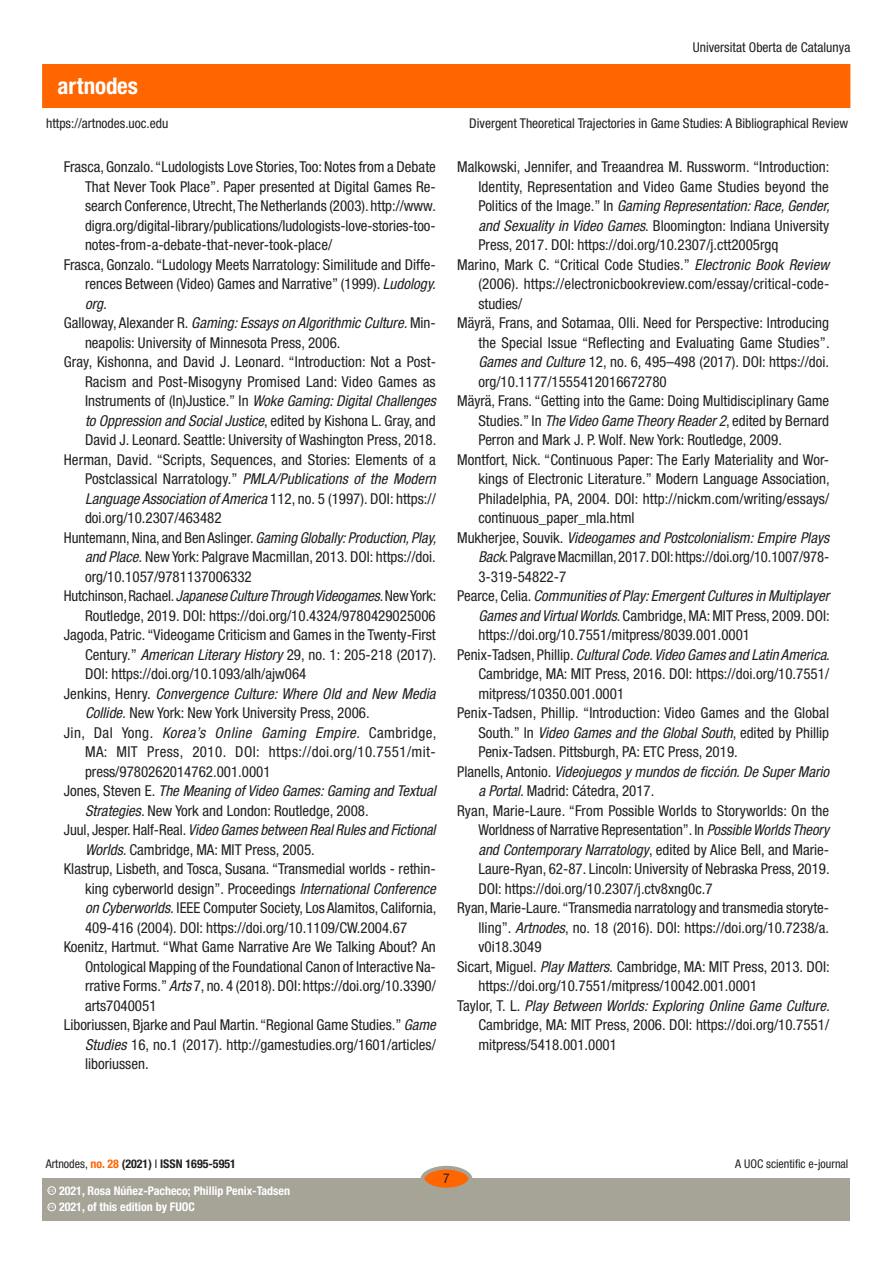
<style>
.page{position:relative;width:893px;height:1263px;background:#fff}
.page>*{position:absolute;margin:0;border:0;box-sizing:border-box;transform-origin:0 0}
.t1{font:700 condensed 22.95px "Helvetica Neue LT Std";color:#fff}
.biblio{font:condensed 15px/19.5px "Helvetica Neue LT Std";color:#231f20;text-align:justify}
.biblio-2{font:italic condensed 15px/19.5px "Helvetica Neue LT Std";color:#231f20}
.titolet{font:condensed 13.5px "Helvetica Neue LT Std";color:#231f20}
.t2{font:700 condensed 12px "Helvetica Neue LT Std";color:#fff}
.t3{font:700 condensed 12px "Helvetica Neue LT Std";color:#231f20}
.t4{font:condensed 12px "Helvetica Neue LT Std";color:#231f20}
.t5{font:600 3.9px "Adobe Caslon Pro";color:#fff}
.s1{font-style:italic}
.s2{font-style:normal}
.s3{font-weight:400}
.s4{color:#f60}
</style>
<div class="page">
<div style="left:43px;top:65px;width:807px;height:42px;background:#f60"></div>
<div style="left:43px;top:1178px;width:807px;height:42px;background:#a6a397"></div>
<div style="left:422px;top:1168px;width:48px;height:21px;background:#f60;border-radius:50%"></div>
<div style="left:421px;top:1166px;width:51px;height:25px;border:4px solid #a6a397;border-radius:50%"></div>
<div style="left:48px;top:1203px;width:8px;height:8px;border:1px solid #fff;border-radius:50%"></div>
<div style="left:48px;top:1186px;width:8px;height:8px;border:1px solid #fff;border-radius:50%"></div>
<p class="t1" style="left:58px;top:72px;width:82px">artnodes</p>
<p class="titolet" style="left:46px;top:115px;width:124px">https://artnodes.uoc.edu</p>
<p class="biblio" style="left:85px;top:157px;width:352px;text-indent:-21px">Frasca, Gonzalo. “Ludologists Love Stories, Too: Notes from a Debate That Never Took Place”. Paper presented at Digital Games Re&shy;search Conference, Utrecht, The Netherlands (2003). http://www. digra.org/digital-library/publications/ludologists-love-stories-too&shy;notes-from-a-debate-that-never-took-place/</p>
<p class="biblio" style="left:85px;top:255px;width:352px;text-indent:-21px">Frasca, Gonzalo. “Ludology Meets Narratology: Similitude and Diffe&shy;rences Between (Video) Games and Narrative” (1999). <span class="s1">Ludology. org.</span></p>
<p class="biblio" style="left:85px;top:313px;width:352px;text-indent:-21px">Galloway, Alexander R. <span class="s1">Gaming: Essays on Algorithmic Culture.</span> Min&shy;neapolis: University of Minnesota Press, 2006.</p>
<p class="biblio" style="left:85px;top:352px;width:353px;text-indent:-21px">Gray, Kishonna, and David J. Leonard. “Introduction: Not a Post-Racism and Post-Misogyny Promised Land: Video Games as Instruments of (In)Justice.” In <span class="s1">Woke Gaming: Digital Challenges to Oppression and Social Justice</span>, edited by Kishona L. Gray, and David J. Leonard. Seattle: University of Washington Press, 2018.</p>
<p class="biblio" style="left:85px;top:450px;width:352px;text-indent:-21px">Herman, David. “Scripts, Sequences, and Stories: Elements of a Postclassical Narratology.” <span class="s1">PMLA/Publications of the Modern Language Association of America</span> 112, no. 5 (1997). DOI: https:// doi.org/10.2307/463482</p>
<p class="biblio" style="left:85px;top:528px;width:353px;text-indent:-21px">Huntemann, Nina, and Ben Aslinger. <span class="s1">Gaming Globally: Production, Play, and Place.</span> New York: Palgrave Macmillan, 2013. DOI: https://doi. org/10.1057/9781137006332</p>
<p class="biblio" style="left:64px;top:586px;width:374px;text-align:right">Hutchinson, Rachael. <span class="s1">Japanese Culture Through Videogames</span>. New York:<br>Routledge, 2019. DOI: https://doi.org/10.4324/9780429025006</p>
<p class="biblio" style="left:85px;top:625px;width:353px;text-indent:-21px">Jagoda, Patric. “Videogame Criticism and Games in the Twenty-First Century.” <span class="s1">American Literary History</span> 29, no. 1: 205-218 (2017).<br>DOI: https://doi.org/10.1093/alh/ajw064</p>
<p class="biblio" style="left:85px;top:684px;width:352px;text-indent:-21px">Jenkins, Henry. <span class="s1">Convergence Culture: Where Old and New Media<br>Collide.</span> New York: New York University Press, 2006.</p>
<p class="biblio" style="left:85px;top:723px;width:353px;text-indent:-21px">Jin, Dal Yong. <span class="s1">Korea’s Online Gaming Empire</span>. Cambridge, MA: MIT Press, 2010. DOI: https://doi.org/10.7551/mit&shy;press/9780262014762.001.0001</p>
<p class="biblio-2" style="left:85px;top:782px;width:352px;text-indent:-21px"><span class="s2">Jones, Steven E.</span> The Meaning of Video Games: Gaming and Textual<br>Strategies. <span class="s2">New York and London: Routledge, 2008.</span></p>
<p class="biblio" style="left:85px;top:820px;width:352px;text-indent:-21px">Juul, Jesper. Half-Real. <span class="s1">Video Games between Real Rules and Fictional<br>Worlds.</span> Cambridge, MA: MIT Press, 2005.</p>
<p class="biblio" style="left:85px;top:859px;width:353px;text-indent:-21px">Klastrup, Lisbeth, and Tosca, Susana. “Transmedial worlds - rethin&shy;king cyberworld design”. Proceedings <span class="s1">International Conference on Cyberworlds.</span> IEEE Computer Society, Los Alamitos, California, 409-416 (2004). DOI: https://doi.org/10.1109/CW.2004.67</p>
<p class="biblio" style="left:85px;top:937px;width:352px;text-indent:-21px">Koenitz, Hartmut. “What Game Narrative Are We Talking About? An Ontological Mapping of the Foundational Canon of Interactive Na&shy;rrative Forms.” <span class="s1">Arts</span> 7, no. 4 (2018). DOI: https://doi.org/10.3390/ arts7040051</p>
<p class="biblio" style="left:85px;top:1015px;width:352px;text-indent:-21px">Liboriussen, Bjarke and Paul Martin. “Regional Game Studies.” <span class="s1">Game Studies</span> 16, no.1 (2017). http://gamestudies.org/1601/articles/ liboriussen.</p>
<p class="titolet" style="left:693px;top:40px;width:159px">Universitat Oberta de Catalunya</p>
<p class="titolet" style="left:469px;top:115px;width:380px">Divergent Theoretical Trajectories in Game Studies: A Bibliographical Review</p>
<p class="biblio" style="left:478px;top:157px;width:353px;text-indent:-21px">Malkowski, Jennifer, and Treaandrea M. Russworm. “Introduction:<br>Identity, Representation and Video Game Studies beyond the Politics of the Image.” In <span class="s1">Gaming Representation: Race, Gender, and Sexuality in Video Games</span>. Bloomington: Indiana University Press, 2017. DOI: https://doi.org/10.2307/j.ctt2005rgq</p>
<p class="biblio" style="left:478px;top:255px;width:352px;text-indent:-21px">Marino, Mark C. “Critical Code Studies.” <span class="s1">Electronic Book Review </span>(2006). https://electronicbookreview.com/essay/critical-code&shy;studies/</p>
<p class="biblio" style="left:478px;top:313px;width:353px;text-indent:-21px">Mäyrä, Frans, and Sotamaa, Olli. Need for Perspective: Introducing the Special Issue “Reflecting and Evaluating Game Studies”.<br><span class="s1">Games and Culture</span> 12, no. 6, 495–498 (2017). DOI: https://doi. org/10.1177/1555412016672780</p>
<p class="biblio" style="left:478px;top:391px;width:352px;text-indent:-21px">Mäyrä, Frans. “Getting into the Game: Doing Multidisciplinary Game Studies.” In <span class="s1">The Video Game Theory Reader 2</span>, edited by Bernard Perron and Mark J. P. Wolf. New York: Routledge, 2009.</p>
<p class="biblio" style="left:478px;top:450px;width:353px;text-indent:-21px">Montfort, Nick. “Continuous Paper: The Early Materiality and Wor&shy;kings of Electronic Literature.” Modern Language Association, Philadelphia, PA, 2004. DOI: http://nickm.com/writing/essays/ continuous_paper_mla.html</p>
<p class="biblio" style="left:478px;top:528px;width:352px;text-indent:-21px">Mukherjee, Souvik. <span class="s1">Videogames and Postcolonialism: Empire Plays Back</span>. Palgrave Macmillan, 2017. DOI: https://doi.org/10.1007/978- 3-319-54822-7</p>
<p class="biblio" style="left:478px;top:586px;width:353px;text-indent:-21px">Pearce, Celia. <span class="s1">Communities of Play: Emergent Cultures in Multiplayer Games and Virtual Worlds</span>. Cambridge, MA: MIT Press, 2009. DOI: https://doi.org/10.7551/mitpress/8039.001.0001</p>
<p class="biblio" style="left:478px;top:645px;width:353px;text-indent:-21px">Penix-Tadsen, Phillip. <span class="s1">Cultural Code. Video Games and Latin America</span>.<br>Cambridge, MA: MIT Press, 2016. DOI: https://doi.org/10.7551/ mitpress/10350.001.0001</p>
<p class="biblio" style="left:478px;top:703px;width:352px;text-indent:-21px">Penix-Tadsen, Phillip. “Introduction: Video Games and the Global South.” In <span class="s1">Video Games and the Global South</span>, edited by Phillip Penix-Tadsen. Pittsburgh, PA: ETC Press, 2019.</p>
<p class="biblio-2" style="left:478px;top:762px;width:352px;text-indent:-21px"><span class="s2">Planells, Antonio.</span> Videojuegos y mundos de ficción. De Super Mario a Portal. <span class="s2">Madrid: Cátedra, 2017.</span></p>
<p class="biblio" style="left:478px;top:801px;width:353px;text-indent:-21px">Ryan, Marie-Laure. “From Possible Worlds to Storyworlds: On the Worldness of Narrative Representation”. In <span class="s1">Possible Worlds Theory and Contemporary Narratology</span>, edited by Alice Bell, and Marie-Laure-Ryan, 62-87. Lincoln: University of Nebraska Press, 2019.<br>DOI: https://doi.org/10.2307/j.ctv8xng0c.7</p>
<p class="biblio" style="left:478px;top:898px;width:352px;text-indent:-21px">Ryan, Marie-Laure. “Transmedia narratology and transmedia storyte&shy;lling”. <span class="s1">Artnodes</span>, no. 18 (2016). DOI: https://doi.org/10.7238/a. v0i18.3049</p>
<p class="biblio" style="left:478px;top:957px;width:353px;text-indent:-21px">Sicart, Miguel. <span class="s1">Play Matters.</span> Cambridge, MA: MIT Press, 2013. DOI: https://doi.org/10.7551/mitpress/10042.001.0001</p>
<p class="biblio" style="left:478px;top:996px;width:353px;text-indent:-21px">Taylor, T. L. <span class="s1">Play Between Worlds: Exploring Online Game Culture.<br></span>Cambridge, MA: MIT Press, 2006. DOI: https://doi.org/10.7551/ mitpress/5418.001.0001</p>
<p class="t3" style="left:46px;top:1157px;width:192px"><span class="s3">Artnodes,</span> <span class="s4">no. 28</span> (2021) <span class="s3">I</span> ISSN 1695-5951</p>
<p class="t2" style="left:59px;top:1183px;width:233px">2021, Rosa Núñez-Pacheco; Phillip Penix-Tadsen</p>
<p class="t5" style="left:49px;top:1188px;width:7px">CC</p>
<p class="t5" style="left:49px;top:1205px;width:7px">CC</p>
<p class="t2" style="left:59px;top:1200px;width:138px">2021, of this edition by FUOC</p>
<p class="titolet" style="left:443px;top:1171px;width:8px">7</p>
<p class="t4" style="left:735px;top:1157px;width:115px">A UOC scientific e-journal</p>
</div>
